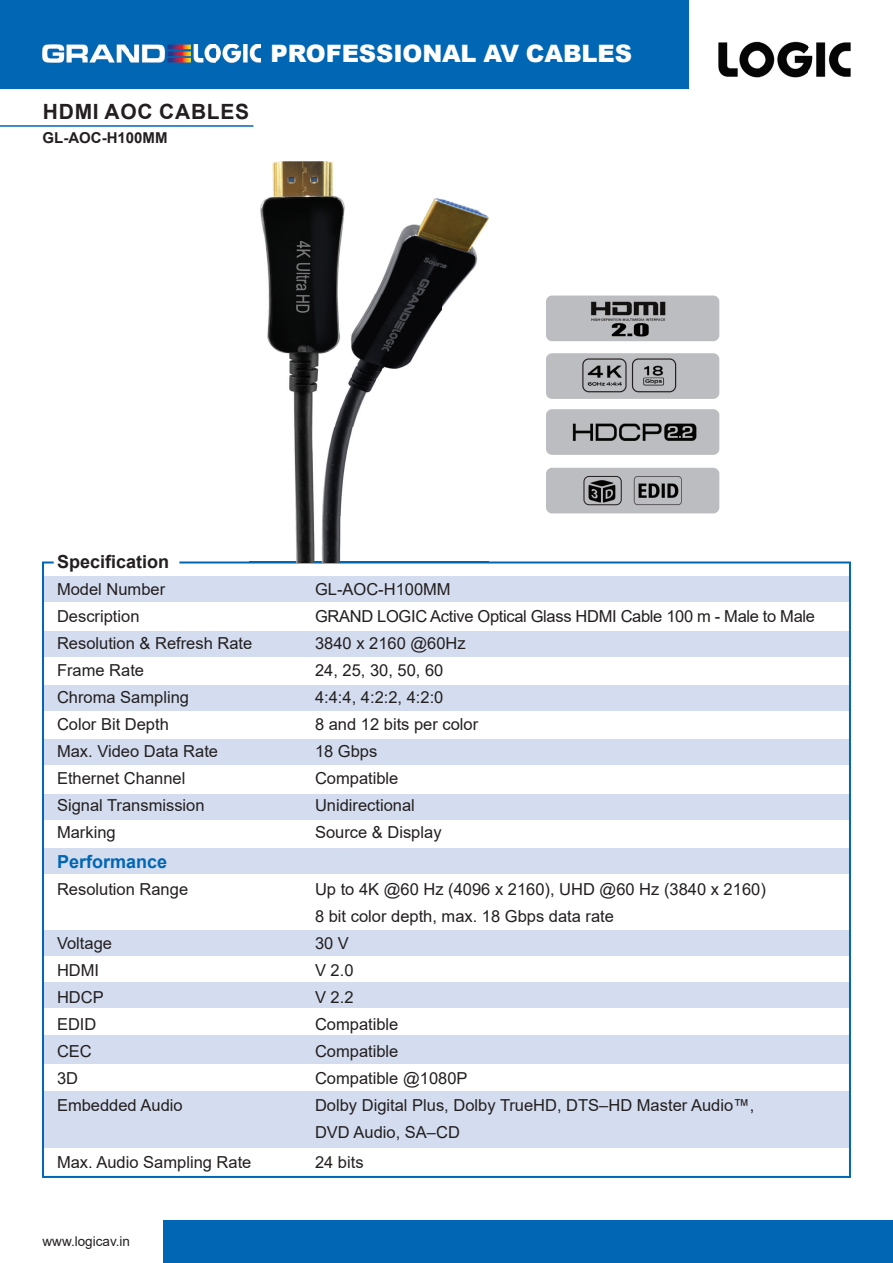
<style>
.page{position:relative;width:893px;height:1263px;background:#fff}
.page>*{position:absolute;margin:0;border:0;box-sizing:border-box;transform-origin:0 0}
.t1{font:900 24px "Arial";letter-spacing:-.005em;color:#fff}
.t2{font:700 21px "Arial";letter-spacing:.035em;color:#231f20}
.t3{font:700 18px "Arial";color:#231f20}
.t4{font:700 18px "Arial";color:#0166b3}
.t5{font:16.5px/27px "Arial";color:#231f20}
.t6{font:16.5px "Arial";letter-spacing:-.02em;color:#231f20}
.t7{font:700 15px "Arial";color:#231f20}
.t8{font:13.5px "Arial";color:#231f20}
</style>
<div class="page">
<div style="left:0;top:0;width:689px;height:88px;background:#0166b3"></div>
<img style="left:718px;top:41px;width:133px;height:37px">
<div style="left:164px;top:1220px;width:729px;height:43px;background:#0166b3"></div>
<img style="left:43px;top:44px;width:218px;height:19px">
<hr style="left:0;top:125px;width:253px;height:2px;background:#0166b3">
<svg style="left:42px;top:561px;width:809px;height:617px"></svg>
<div style="left:546px;top:468px;width:173px;height:45px;background:#bcbdc0;border-radius:6px"></div>
<div style="left:546px;top:409px;width:173px;height:46px;background:#bcbdc0;border-radius:6px"></div>
<img style="left:572px;top:423px;width:125px;height:18px">
<div style="left:546px;top:353px;width:173px;height:46px;background:#bcbdc0;border-radius:6px"></div>
<div style="left:546px;top:296px;width:173px;height:45px;background:#bcbdc0;border-radius:6px"></div>
<img style="left:591px;top:301px;width:75px;height:35px">
<img style="left:587px;top:365px;width:35px;height:21px">
<img style="left:643px;top:365px;width:21px;height:21px">
<svg style="left:681px;top:477px;width:1px;height:27px"></svg>
<img style="left:634px;top:476px;width:47px;height:29px">
<img style="left:588px;top:480px;width:28px;height:23px">
<div style="left:583px;top:476px;width:39px;height:29px;border:1px solid #231f20;border-radius:5px"></div>
<div style="left:582px;top:358px;width:45px;height:34px;border:1px solid #231f20;border-radius:6px"></div>
<div style="left:632px;top:358px;width:44px;height:34px;border:1px solid #231f20;border-radius:6px"></div>
<img style="left:250px;top:161px;width:239px;height:402px">
<p class="t2" style="left:43px;top:97px;width:208px">HDMI AOC CABLES</p>
<p class="t7" style="left:43px;top:128px;width:126px">GL-AOC-H100MM</p>
<h1 class="t1" style="left:271px;top:36px;width:363px">PROFESSIONAL AV CABLES</h1>
<p class="t3" style="left:57px;top:549px;width:114px">Specification</p>
<p class="t5" style="left:57px;top:576px;width:110px">Model Number</p>
<p class="t5" style="left:315px;top:576px;width:137px">GL-AOC-H100MM</p>
<p class="t5" style="left:57px;top:603px;width:84px">Description</p>
<p class="t6" style="left:315px;top:605px;width:502px">GRAND LOGIC Active Optical Glass HDMI Cable 100 m - Male to Male</p>
<p class="t5" style="left:57px;top:630px;width:197px">Resolution &amp; Refresh Rate</p>
<p class="t5" style="left:315px;top:630px;width:152px">3840 x 2160 @60Hz</p>
<p class="t5" style="left:57px;top:657px;width:89px">Frame Rate</p>
<p class="t5" style="left:315px;top:657px;width:130px">24, 25, 30, 50, 60</p>
<p class="t5" style="left:57px;top:684px;width:134px">Chroma Sampling</p>
<p class="t5" style="left:315px;top:684px;width:130px">4:4:4, 4:2:2, 4:2:0</p>
<p class="t5" style="left:57px;top:711px;width:113px">Color Bit Depth</p>
<p class="t5" style="left:315px;top:711px;width:165px">8 and 12 bits per color</p>
<p class="t5" style="left:57px;top:738px;width:163px">Max. Video Data Rate</p>
<p class="t5" style="left:315px;top:738px;width:64px">18 Gbps</p>
<p class="t5" style="left:57px;top:765px;width:130px">Ethernet Channel</p>
<p class="t5" style="left:315px;top:765px;width:85px">Compatible</p>
<p class="t5" style="left:57px;top:792px;width:149px">Signal Transmission</p>
<p class="t5" style="left:315px;top:792px;width:101px">Unidirectional</p>
<p class="t5" style="left:57px;top:819px;width:60px">Marking</p>
<p class="t5" style="left:315px;top:819px;width:128px">Source &amp; Display</p>
<p class="t4" style="left:57px;top:849px;width:112px">Performance</p>
<p class="t5" style="left:57px;top:875px;width:133px">Resolution Range</p>
<p class="t5" style="left:315px;top:875px;width:452px">Up to 4K @60 Hz (4096 x 2160), UHD @60 Hz (3840 x 2160)<br>8 bit color depth, max. 18 Gbps data rate</p>
<p class="t5" style="left:57px;top:929px;width:57px">Voltage</p>
<p class="t5" style="left:315px;top:929px;width:35px">30 V</p>
<p class="t5" style="left:57px;top:956px;width:44px">HDMI</p>
<p class="t5" style="left:315px;top:956px;width:40px">V 2.0</p>
<p class="t5" style="left:57px;top:983px;width:48px">HDCP</p>
<p class="t5" style="left:315px;top:983px;width:40px">V 2.2</p>
<p class="t5" style="left:57px;top:1010px;width:41px">EDID</p>
<p class="t5" style="left:315px;top:1010px;width:85px">Compatible</p>
<p class="t5" style="left:57px;top:1037px;width:36px">CEC</p>
<p class="t5" style="left:315px;top:1037px;width:85px">Compatible</p>
<p class="t5" style="left:57px;top:1064px;width:23px">3D</p>
<p class="t5" style="left:315px;top:1064px;width:154px">Compatible @1080P</p>
<p class="t5" style="left:57px;top:1091px;width:127px">Embedded Audio</p>
<p class="t5" style="left:315px;top:1091px;width:441px">Dolby Digital Plus, Dolby TrueHD, DTS–HD Master Audio™,<br>DVD Audio, SA–CD</p>
<p class="t5" style="left:57px;top:1148px;width:196px">Max. Audio Sampling Rate</p>
<p class="t5" style="left:315px;top:1148px;width:50px">24 bits</p>
<p class="t8" style="left:43px;top:1232px;width:89px">www.logicav.in</p>
</div>
